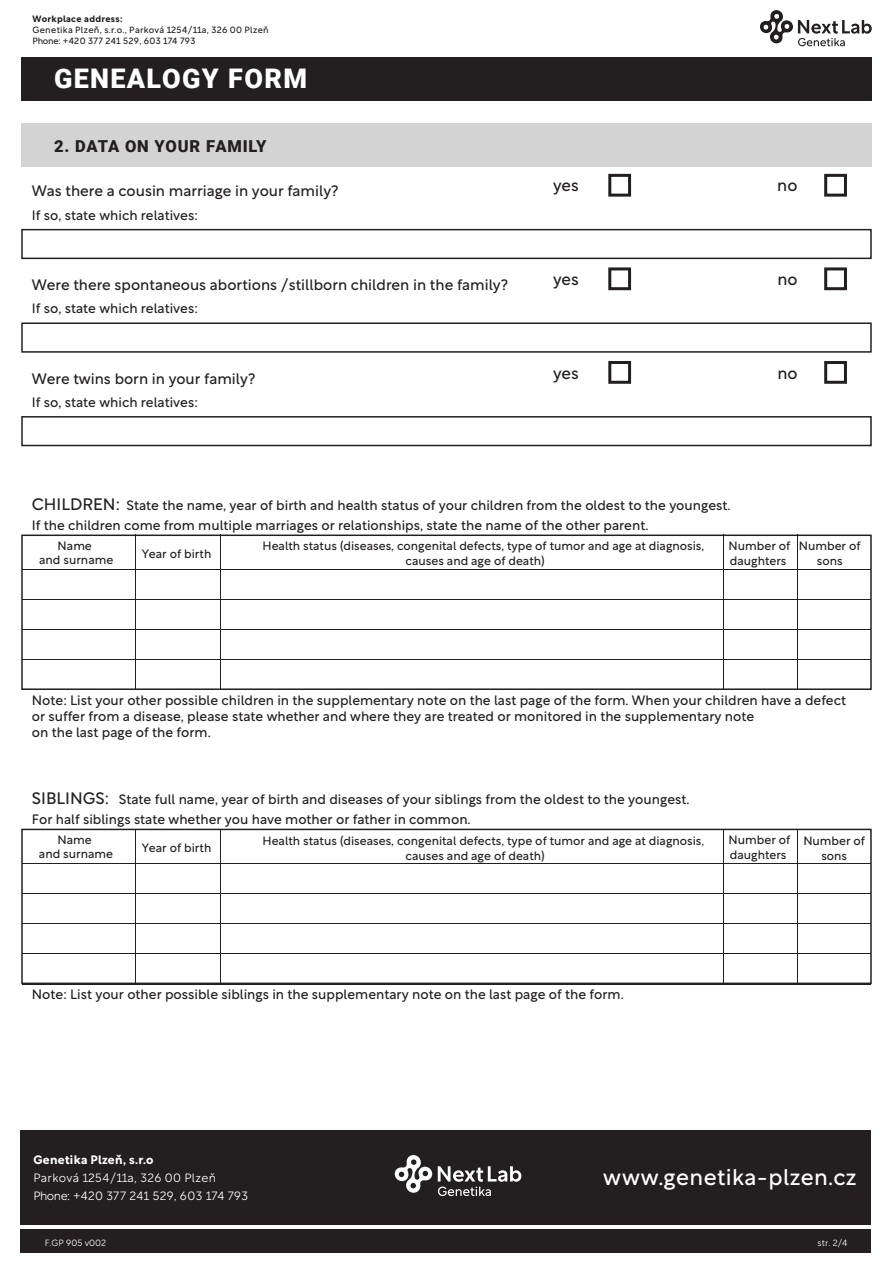
<style>
.page{position:relative;width:893px;height:1263px;background:#fff}
.page>*{position:absolute;margin:0;border:0;box-sizing:border-box;transform-origin:0 0}
.t1{font:900 27px "Roboto";letter-spacing:.05em;color:#fff}
.t2{font:22.5px "Rotunda";letter-spacing:.02em;color:#fff}
.t3{font:900 16.5px "Roboto";letter-spacing:.045em;color:#231f20}
.t4{font:16.5px "Rotunda";color:#231f20}
.t5{font:15px "Rotunda";color:#231f20}
.t6{font:13.5px/19.5px "Rotunda";color:#231f20}
.t7{font:12px/15px "Rotunda";color:#231f20;text-align:center}
.t8{font:300 12px/18px "Rotunda";letter-spacing:.02em;color:#fff}
.t9{font:700 12px "Rotunda";letter-spacing:.025em;color:#fff}
.t10{font:9px "Rotunda";letter-spacing:.035em;color:#231f20}
.t11{font:300 9px "Rotunda";color:#fff}
.t12{font:700 9px "Rotunda";letter-spacing:.035em;color:#231f20}
.s1{font-size:16.5px}
</style>
<div class="page">
<div style="left:21px;top:124px;width:851px;height:43px;background:#d3d3d3"></div>
<div style="left:608px;top:174px;width:23px;height:23px;border:3px solid #231f20"></div>
<div style="left:824px;top:174px;width:23px;height:23px;border:3px solid #231f20"></div>
<div style="left:21px;top:229px;width:851px;height:30px;border:2px solid #231f20"></div>
<div style="left:608px;top:267px;width:23px;height:23px;border:3px solid #231f20"></div>
<div style="left:824px;top:267px;width:23px;height:23px;border:3px solid #231f20"></div>
<div style="left:21px;top:322px;width:851px;height:31px;border:2px solid #231f20"></div>
<div style="left:608px;top:361px;width:23px;height:23px;border:3px solid #231f20"></div>
<div style="left:824px;top:361px;width:23px;height:23px;border:3px solid #231f20"></div>
<div style="left:21px;top:416px;width:851px;height:30px;border:2px solid #231f20"></div>
<div style="left:21px;top:534px;width:851px;height:156px;border:2px solid #231f20"></div>
<hr style="left:22px;top:569px;width:849px;height:1px;background:#231f20">
<hr style="left:22px;top:599px;width:849px;height:1px;background:#231f20">
<hr style="left:22px;top:629px;width:849px;height:1px;background:#231f20">
<hr style="left:22px;top:659px;width:849px;height:1px;background:#231f20">
<hr style="left:22px;top:689px;width:849px;height:1px;background:#231f20">
<hr style="left:135px;top:534px;width:1px;height:156px;background:#231f20">
<hr style="left:220px;top:534px;width:1px;height:156px;background:#231f20">
<hr style="left:723px;top:534px;width:1px;height:156px;background:#231f20">
<hr style="left:797px;top:534px;width:1px;height:156px;background:#231f20">
<div style="left:21px;top:829px;width:851px;height:155px;border:2px solid #231f20"></div>
<hr style="left:22px;top:863px;width:849px;height:1px;background:#231f20">
<hr style="left:22px;top:893px;width:849px;height:1px;background:#231f20">
<hr style="left:22px;top:923px;width:849px;height:1px;background:#231f20">
<hr style="left:22px;top:953px;width:849px;height:1px;background:#231f20">
<hr style="left:22px;top:984px;width:849px;height:1px;background:#231f20">
<hr style="left:135px;top:829px;width:1px;height:155px;background:#231f20">
<hr style="left:220px;top:829px;width:1px;height:155px;background:#231f20">
<hr style="left:723px;top:829px;width:1px;height:155px;background:#231f20">
<hr style="left:797px;top:829px;width:1px;height:155px;background:#231f20">
<div style="left:21px;top:1229px;width:850px;height:24px;background:#231f20"></div>
<div style="left:21px;top:1130px;width:850px;height:94px;background:#231f20"></div>
<svg style="left:395px;top:1155px;width:37px;height:38px"></svg>
<svg style="left:438px;top:1166px;width:83px;height:30px"></svg>
<div style="left:21px;top:57px;width:851px;height:43px;background:#231f20"></div>
<svg style="left:760px;top:10px;width:112px;height:36px"></svg>
<p class="t12" style="left:32px;top:11px;width:92px">Workplace address:</p>
<p class="t10" style="left:32px;top:22px;width:238px">Genetika Plzeň, s.r.o., Parková 1254/11a, 326 00 Plzeň</p>
<h1 class="t1" style="left:54px;top:60px;width:254px">GENEALOGY FORM</h1>
<p class="t10" style="left:32px;top:33px;width:165px">Phone: +420 377 241 529, 603 174 793</p>
<p class="t3" style="left:54px;top:135px;width:214px">2. DATA ON YOUR FAMILY</p>
<p class="t5" style="left:32px;top:178px;width:308px">Was there a cousin marriage in your family?</p>
<p class="t4" style="left:553px;top:171px;width:27px">yes</p>
<p class="t4" style="left:777px;top:171px;width:22px">no</p>
<p class="t6" style="left:32px;top:204px;width:167px">If so, state which relatives:</p>
<p class="t5" style="left:32px;top:272px;width:478px">Were there spontaneous abortions /stillborn children in the family?</p>
<p class="t4" style="left:553px;top:265px;width:27px">yes</p>
<p class="t4" style="left:777px;top:265px;width:22px">no</p>
<p class="t6" style="left:32px;top:297px;width:167px">If so, state which relatives:</p>
<p class="t5" style="left:32px;top:365px;width:225px">Were twins born in your family?</p>
<p class="t4" style="left:553px;top:358px;width:27px">yes</p>
<p class="t4" style="left:777px;top:358px;width:22px">no</p>
<p class="t6" style="left:32px;top:391px;width:167px">If so, state which relatives:</p>
<p class="t6" style="left:32px;top:494px;width:700px"><span class="s1">CHILDREN:</span> State the name, year of birth and health status of your children from the oldest to the youngest.<br>If the children come from multiple marriages or relationships, state the name of the other parent.</p>
<p class="t7" style="left:142px;top:545px;width:71px">Year of birth</p>
<p class="t7" style="left:406px;top:537px;width:300px;text-align:left;text-indent:-143px">Health status (diseases, congenital defects, type of tumor and age at diagnosis, causes and age of death)</p>
<p class="t7" style="left:729px;top:537px;width:63px;text-align:left">Number of daughters</p>
<p class="t7" style="left:39px;top:537px;width:76px;line-height:14.4px">Name<br>and surname</p>
<p class="t7" style="left:799px;top:537px;width:63px">Number of sons</p>
<p class="t6" style="left:32px;top:691px;width:816px;line-height:15.9px">Note: List your other possible children in the supplementary note on the last page of the form. When your children have a defect or suffer from a disease, please state whether and where they are treated or monitored in the supplementary note<br>on the last page of the form.</p>
<p class="t6" style="left:32px;top:788px;width:659px"><span class="s1">SIBLINGS:</span> State full name, year of birth and diseases of your siblings from the oldest to the youngest.<br>For half siblings state whether you have mother or father in common.</p>
<p class="t7" style="left:39px;top:831px;width:76px;line-height:14.4px">Name<br>and surname</p>
<p class="t7" style="left:142px;top:839px;width:71px">Year of birth</p>
<p class="t7" style="left:406px;top:832px;width:300px;text-align:left;text-indent:-143px">Health status (diseases, congenital defects, type of tumor and age at diagnosis, causes and age of death)</p>
<p class="t7" style="left:729px;top:831px;width:63px;text-align:left">Number of daughters</p>
<p class="t7" style="left:803px;top:832px;width:63px">Number of sons</p>
<p class="t6" style="left:32px;top:983px;width:593px">Note: List your other possible siblings in the supplementary note on the last page of the form.</p>
<p class="t9" style="left:33px;top:1149px;width:122px">Genetika Plzeň, s.r.o</p>
<p class="t8" style="left:33px;top:1167px;width:216px">Parková 1254/11a, 326 00 Plzeň<br>Phone: +420 377 241 529, 603 174 793</p>
<h2 class="t2" style="left:603px;top:1158px;width:255px">www.genetika-plzen.cz</h2>
<p class="t11" style="left:45px;top:1235px;width:63px">F.GP 905 v002</p>
<p class="t11" style="left:817px;top:1235px;width:32px">str. 2/4</p>
</div>
